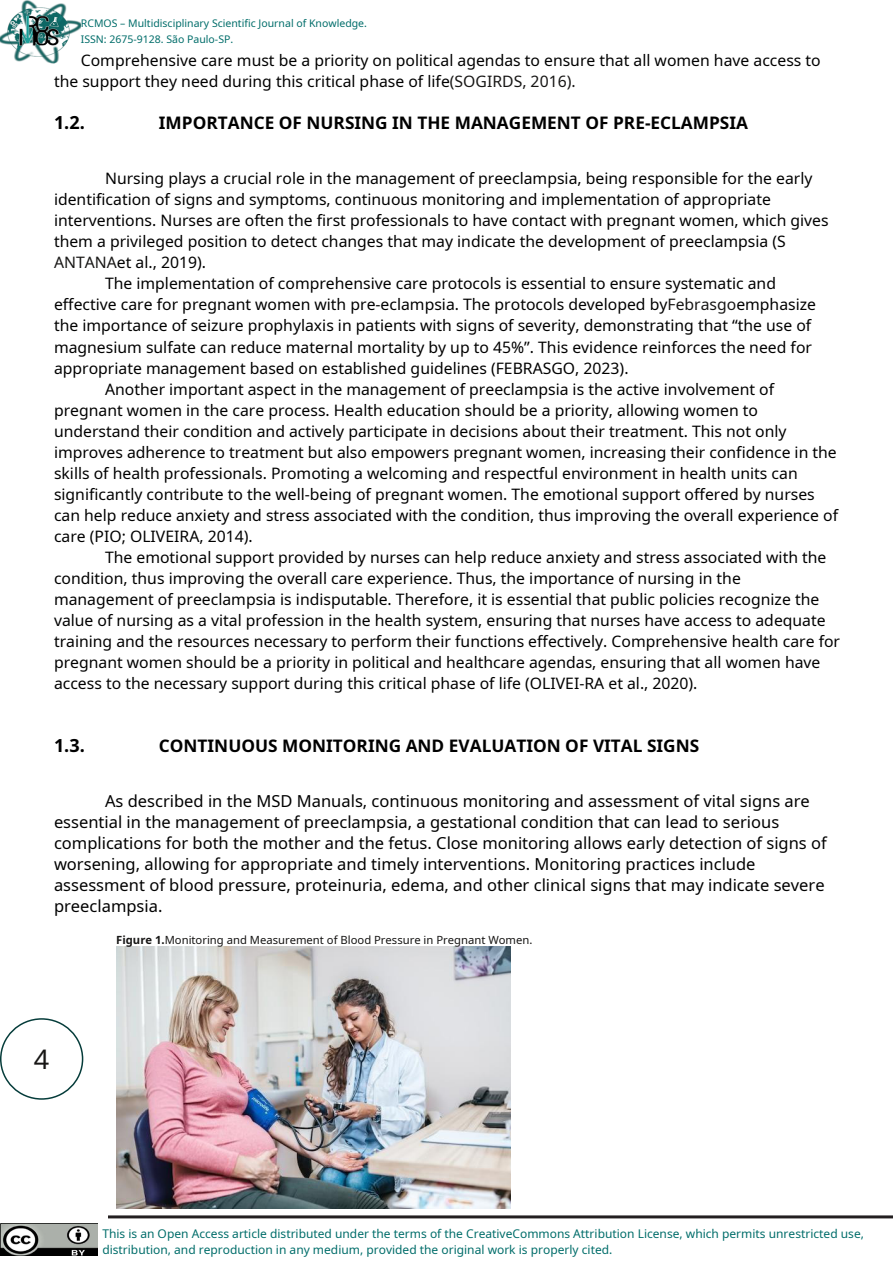
<style>
.page{position:relative;width:893px;height:1263px;background:#fff}
.page>*{position:absolute;margin:0;border:0;box-sizing:border-box;transform-origin:0 0}
.t1{font:27px "Noto Sans";color:#171615}
.t2{font:700 18px "Noto Sans";color:#000}
.t3{font:700 17.25px "Noto Sans";color:#000}
.t4{font:16.5px/21px "Noto Sans";color:#000}
.t5{font:15.75px/21px "Noto Sans";color:#000}
.t6{font:12px/16.5px "Noto Sans";color:#006d6a}
.t7{font:11.25px "Noto Sans";color:#171615}
.t8{font:10.5px/16.5px "Noto Sans";color:#006d6a}
.s1{color:#171615}
.s2{font-weight:700}
</style>
<div class="page">
<img style="left:0;top:1224px;width:97px;height:32px">
<img style="left:0;top:0;width:81px;height:64px">
<div style="left:0;top:1018px;width:83px;height:82px;border:2px solid #053c3a;border-radius:50%"></div>
<hr style="left:108px;top:1215px;width:785px;height:3px;background:#231f20">
<img style="left:116px;top:946px;width:395px;height:263px">
<p class="t8" style="left:81px;top:14px;width:288px">RCMOS – Multidisciplinary Scientific Journal of Knowledge.<br>ISSN: 2675-9128. São Paulo-SP.</p>
<p class="t5" style="left:54px;top:50px;width:768px;text-indent:27px">Comprehensive care must be a priority on political agendas to ensure that all women have access to the support they need during this critical phase of life<span class="s1">(SOGIRDS, 2016).</span></p>
<p class="t2" style="left:54px;top:110px;width:32px">1.2.</p>
<p class="t3" style="left:159px;top:111px;width:591px">IMPORTANCE OF NURSING IN THE MANAGEMENT OF PRE-ECLAMPSIA</p>
<p class="t5" style="left:105px;top:168px;width:709px">Nursing plays a crucial role in the management of preeclampsia, being responsible for the early</p>
<p class="t5" style="left:54px;top:189px;width:718px">identification of signs and symptoms, continuous monitoring and implementation of appropriate</p>
<p class="t5" style="left:54px;top:210px;width:776px">interventions. Nurses are often the first professionals to have contact with pregnant women, which gives</p>
<p class="t5" style="left:54px;top:231px;width:733px">them a privileged position to detect changes that may indicate the development of preeclampsia (S</p>
<p class="t5" style="left:54px;top:252px;width:153px"><span class="s1">ANTANA</span>et al., 2019).</p>
<p class="t5" style="left:105px;top:273px;width:672px">The implementation of comprehensive care protocols is essential to ensure systematic and</p>
<p class="t5" style="left:54px;top:294px;width:764px">effective care for pregnant women with pre-eclampsia. The protocols developed by<span class="s1">Febrasgo</span>emphasize</p>
<p class="t5" style="left:54px;top:315px;width:759px">the importance of seizure prophylaxis in patients with signs of severity, demonstrating that “the use of</p>
<p class="t5" style="left:54px;top:336px;width:759px">magnesium sulfate can reduce maternal mortality by up to 45%”. This evidence reinforces the need for</p>
<p class="t5" style="left:54px;top:357px;width:576px">appropriate management based on established guidelines (FEBRASGO, 2023).</p>
<p class="t5" style="left:105px;top:378px;width:671px">Another important aspect in the management of preeclampsia is the active involvement of</p>
<p class="t5" style="left:54px;top:399px;width:706px">pregnant women in the care process. Health education should be a priority, allowing women to</p>
<p class="t5" style="left:54px;top:420px;width:734px">understand their condition and actively participate in decisions about their treatment. This not only</p>
<p class="t5" style="left:54px;top:441px;width:784px">improves adherence to treatment but also empowers pregnant women, increasing their confidence in the</p>
<p class="t5" style="left:54px;top:462px;width:745px">skills of health professionals. Promoting a welcoming and respectful environment in health units can</p>
<p class="t5" style="left:54px;top:483px;width:762px">significantly contribute to the well-being of pregnant women. The emotional support offered by nurses</p>
<p class="t5" style="left:54px;top:504px;width:786px">can help reduce anxiety and stress associated with the condition, thus improving the overall experience of</p>
<p class="t5" style="left:54px;top:525px;width:200px">care (PIO; OLIVEIRA, 2014).</p>
<p class="t5" style="left:105px;top:546px;width:723px">The emotional support provided by nurses can help reduce anxiety and stress associated with the</p>
<p class="t5" style="left:54px;top:567px;width:688px">condition, thus improving the overall care experience. Thus, the importance of nursing in the</p>
<p class="t5" style="left:54px;top:588px;width:767px">management of preeclampsia is indisputable. Therefore, it is essential that public policies recognize the</p>
<p class="t5" style="left:54px;top:609px;width:773px">value of nursing as a vital profession in the health system, ensuring that nurses have access to adequate</p>
<p class="t5" style="left:54px;top:630px;width:788px">training and the resources necessary to perform their functions effectively. Comprehensive health care for</p>
<p class="t5" style="left:54px;top:651px;width:768px">pregnant women should be a priority in political and healthcare agendas, ensuring that all women have</p>
<p class="t5" style="left:54px;top:672px;width:645px">access to the necessary support during this critical phase of life (OLIVEI-RA et al., 2020).</p>
<p class="t2" style="left:54px;top:732px;width:32px">1.3.</p>
<p class="t3" style="left:159px;top:733px;width:542px">CONTINUOUS MONITORING AND EVALUATION OF VITAL SIGNS</p>
<p class="t4" style="left:54px;top:790px;width:774px;text-indent:51px">As described in the MSD Manuals, continuous monitoring and assessment of vital signs are essential in the management of preeclampsia, a gestational condition that can lead to serious complications for both the mother and the fetus. Close monitoring allows early detection of signs of worsening, allowing for appropriate and timely interventions. Monitoring practices include assessment of blood pressure, proteinuria, edema, and other clinical signs that may indicate severe preeclampsia.</p>
<p class="t7" style="left:116px;top:932px;width:418px"><span class="s2">Figure 1.</span>Monitoring and Measurement of Blood Pressure in Pregnant Women.</p>
<h1 class="t1" style="left:34px;top:1040px;width:17px">4</h1>
<p class="t6" style="left:102px;top:1225px;width:763px">This is an Open Access article distributed under the terms of the CreativeCommons Attribution License, which permits unrestricted use, distribution, and reproduction in any medium, provided the original work is properly cited.</p>
</div>
